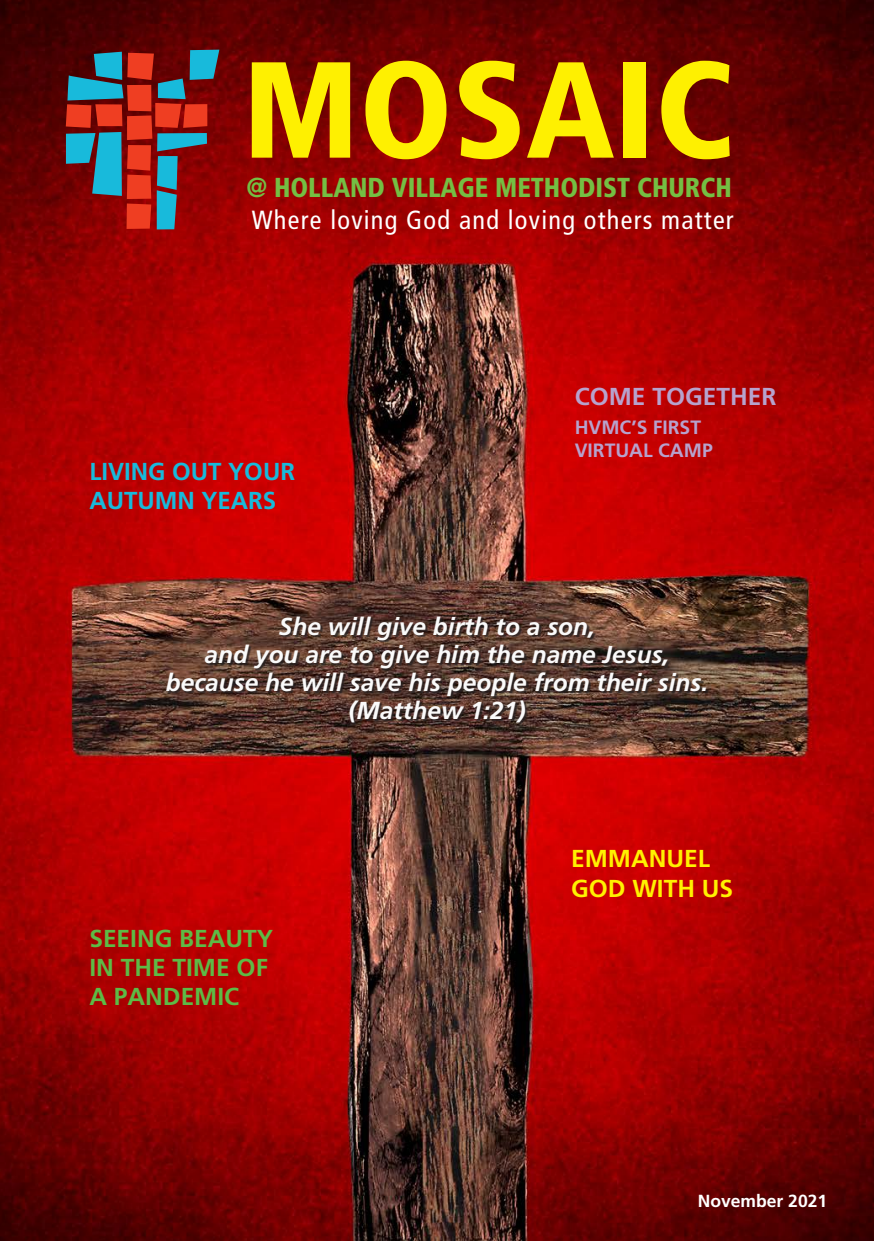
<style>
.page{position:relative;width:874px;height:1241px;background:#fff}
.page>*{position:absolute;margin:0;border:0;box-sizing:border-box;transform-origin:0 0}
.t1{font:900 condensed 136.5px "Frutiger";color:#fef001}
.t2{font:900 condensed 27.47px "Frutiger";color:#74bf43;scale:.95 1}
.t3{font:condensed 26.25px "Frutiger";letter-spacing:.05em;color:#fff}
.t4{font:italic 700 24.5px "Frutiger";color:#fafafa}
.t5{font:700 24.5px/29.4px "Frutiger";color:#5dbb46}
.t6{font:700 24.5px/29.4px "Frutiger";color:#18badb}
.t7{font:700 24.5px "Frutiger";color:#fff101}
.t8{font:700 24.5px "Frutiger";color:#b7a2cd}
.t9{font:700 19.25px "Frutiger";color:#b7a2cd}
.t10{font:700 17.5px "Frutiger";color:#fff}
</style>
<div class="page">
<img style="left:0;top:0;width:873px;height:1240px">
<div style="left:167px;top:617px;width:541px;height:107px;background:#231f20;opacity:.75"></div>
<svg style="left:66px;top:50px;width:153px;height:179px;background:#783f42"></svg>
<p class="t1" style="left:243px;top:28px;width:492px">MOSAIC</p>
<p class="t2" style="left:246px;top:170px;width:512px">@ HOLLAND VILLAGE METHODIST CHURCH</p>
<p class="t3" style="left:252px;top:204px;width:483px">Where loving God and loving others matter</p>
<p class="t6" style="left:89px;top:456px;width:207px">LIVING OUT YOUR<br>AUTUMN YEARS</p>
<p class="t8" style="left:574px;top:382px;width:203px">COME TOGETHER</p>
<p class="t9" style="left:574px;top:415px;width:128px">HVMC’S FIRST</p>
<p class="t9" style="left:574px;top:438px;width:139px">VIRTUAL CAMP</p>
<p class="t4" style="left:279px;top:612px;width:317px">She will give birth to a son,</p>
<p class="t4" style="left:204px;top:640px;width:466px">and you are to give him the name Jesus,</p>
<p class="t4" style="left:166px;top:668px;width:543px">because he will save his people from their sins.</p>
<p class="t4" style="left:348px;top:696px;width:178px">(Matthew 1:21)</p>
<p class="t5" style="left:89px;top:923px;width:185px">SEEING BEAUTY<br>IN THE TIME OF<br>A PANDEMIC</p>
<p class="t7" style="left:570px;top:844px;width:140px">EMMANUEL</p>
<p class="t7" style="left:570px;top:873px;width:163px">GOD WITH US</p>
<p class="t10" style="left:697px;top:1190px;width:131px">November 2021</p>
</div>
